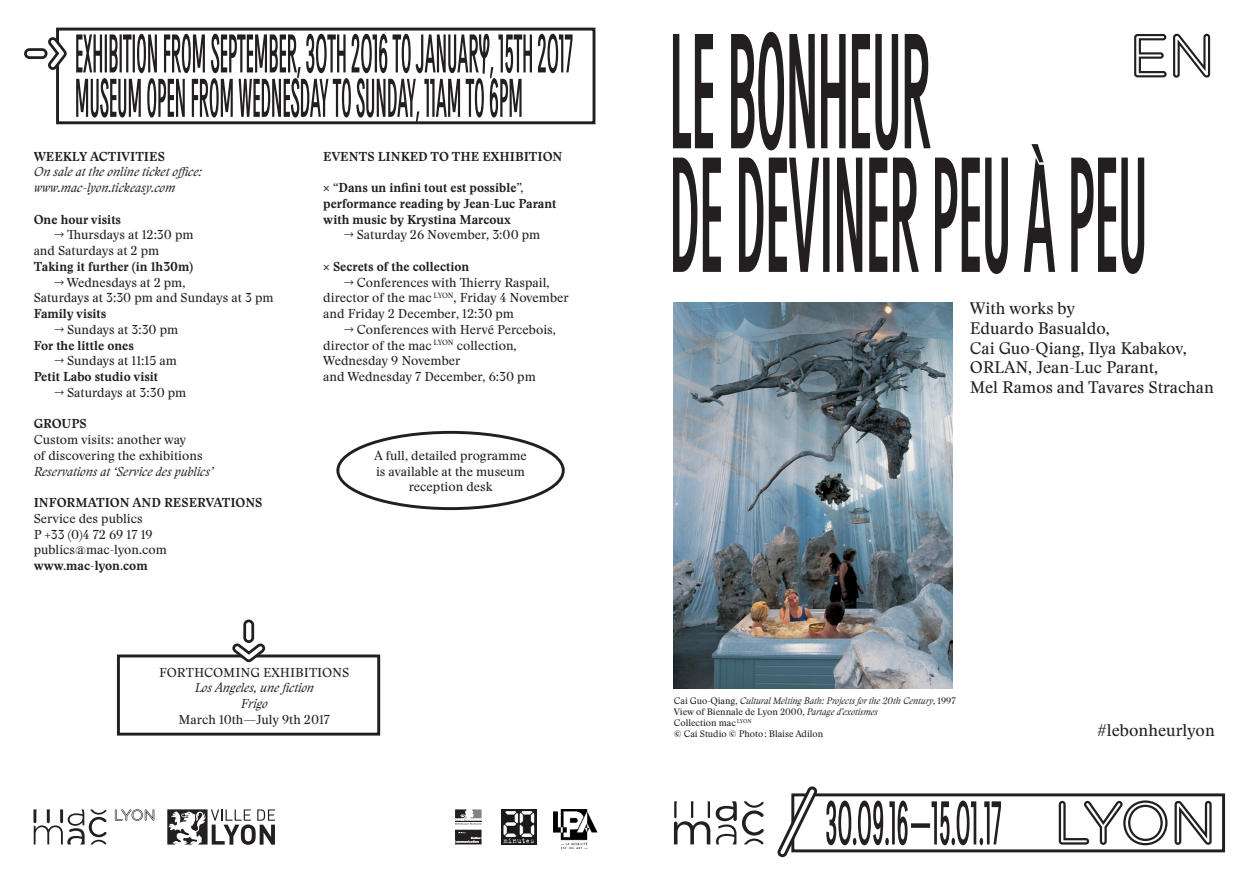
<style>
.page{position:relative;width:1259px;height:893px;background:#fff}
.page>*{position:absolute;margin:0;border:0;box-sizing:border-box;transform-origin:0 0}
.t1{font:16.5px/19.6px "Stanley";color:#231f20}
.t2{font:12.75px/15.8px "Stanley";color:#231f20}
.t3{font:700 12.75px/15.8px "Stanley";color:#231f20}
.t4{font:italic 12.75px/15.8px "Stanley";color:#231f20}
.t5{font:9.3px/11.1px "Stanley";letter-spacing:-.005em;color:#231f20}
.t6{font:italic 9.3px "Stanley";letter-spacing:-.005em;color:#231f20}
.s1{font-style:normal}
.s2{font-style:italic}
</style>
<div class="page">
<div style="left:791px;top:793px;width:434px;height:59px;border:3px solid #231f20"></div>
<svg style="left:777px;top:786px;width:41px;height:72px"></svg>
<svg style="left:674px;top:801px;width:90px;height:43px"></svg>
<svg style="left:1058px;top:800px;width:109px;height:45px"></svg>
<svg style="left:1174px;top:801px;width:37px;height:44px"></svg>
<div style="left:56px;top:28px;width:539px;height:96px;border:3px solid #231f20"></div>
<div style="left:24px;top:48px;width:24px;height:11px;border:3px solid #231f20;border-radius:4px"></div>
<svg style="left:1134px;top:33px;width:77px;height:45px"></svg>
<svg style="left:76px;top:34px;width:496px;height:89px"></svg>
<img style="left:674px;top:302px;width:278px;height:386px">
<div style="left:117px;top:654px;width:263px;height:82px;border:3px solid #231f20"></div>
<div style="left:243px;top:619px;width:11px;height:24px;border:3px solid #231f20;border-radius:4px"></div>
<svg style="left:167px;top:809px;width:108px;height:35px"></svg>
<svg style="left:33px;top:809px;width:73px;height:35px"></svg>
<svg style="left:115px;top:809px;width:39px;height:12px"></svg>
<img style="left:501px;top:809px;width:36px;height:35px">
<svg style="left:455px;top:809px;width:27px;height:35px"></svg>
<img style="left:553px;top:809px;width:44px;height:40px">
<div style="left:336px;top:431px;width:229px;height:79px;border:3px solid #231f20;border-radius:50%"></div>
<svg style="left:673px;top:144px;width:471px;height:130px"></svg>
<svg style="left:673px;top:32px;width:257px;height:118px"></svg>
<svg style="left:826px;top:801px;width:175px;height:44px"></svg>
<svg style="left:25px;top:36px;width:42px;height:35px"></svg>
<svg style="left:231px;top:621px;width:35px;height:42px"></svg>
<p class="t3" style="left:34px;top:148px;width:133px">WEEKLY ACTIVITIES</p>
<p class="t4" style="left:34px;top:164px;width:170px">On sale at the online ticket office: www.mac-lyon.tickeasy.com</p>
<p class="t3" style="left:34px;top:211px;width:89px">One hour visits</p>
<p class="t2" style="left:34px;top:227px;width:161px;text-indent:21px">-&gt; Thursdays at 12:30 pm and Saturdays at 2 pm</p>
<p class="t3" style="left:34px;top:259px;width:161px">Taking it further (in 1h30m)</p>
<p class="t2" style="left:34px;top:274px;width:241px;text-indent:21px">-&gt; Wednesdays at 2 pm,<br>Saturdays at 3:30 pm and Sundays at 3 pm</p>
<p class="t3" style="left:34px;top:306px;width:74px">Family visits</p>
<p class="t2" style="left:55px;top:322px;width:125px">-&gt; Sundays at 3:30 pm</p>
<p class="t3" style="left:34px;top:337px;width:102px">For the little ones</p>
<p class="t2" style="left:55px;top:353px;width:123px">-&gt; Sundays at 11:15 am</p>
<p class="t3" style="left:34px;top:369px;width:126px">Petit Labo studio visit</p>
<p class="t2" style="left:55px;top:385px;width:133px">-&gt; Saturdays at 3:30 pm</p>
<p class="t3" style="left:34px;top:416px;width:54px">GROUPS</p>
<p class="t2" style="left:34px;top:432px;width:170px">Custom visits: another way<br>of discovering the exhibitions</p>
<p class="t4" style="left:34px;top:463px;width:181px">Reservations at ‘Service des publics’</p>
<p class="t3" style="left:34px;top:495px;width:230px">INFORMATION AND RESERVATIONS</p>
<p class="t2" style="left:34px;top:511px;width:121px">Service des publics<br>P +33 (0)4 72 69 17 19</p>
<p class="t2" style="left:34px;top:542px;width:135px">publics@mac-lyon.com</p>
<p class="t3" style="left:34px;top:558px;width:116px">www.mac-lyon.com</p>
<p class="t3" style="left:323px;top:148px;width:240px">EVENTS LINKED TO THE EXHIBITION</p>
<p class="t3" style="left:323px;top:180px;width:235px">× “Dans un infini tout est possible”, performance reading by Jean-Luc Parant with music by Krystina Marcoux</p>
<p class="t2" style="left:344px;top:227px;width:197px">-&gt; Saturday 26 November, 3:00 pm</p>
<p class="t3" style="left:323px;top:259px;width:147px">× Secrets of the collection</p>
<p class="t2" style="left:323px;top:274px;width:247px;text-indent:21px">-&gt; Conferences with Thierry Raspail, director of the mac <sup>LYON</sup>, Friday 4 November and Friday 2 December, 12:30 pm</p>
<p class="t2" style="left:323px;top:322px;width:234px;text-indent:21px">-&gt; Conferences with Hervé Percebois, director of the mac <sup>LYON</sup> collection,<br>Wednesday 9 November<br>and Wednesday 7 December, 6:30 pm</p>
<p class="t2" style="left:374px;top:448px;width:154px;text-align:center">A full, detailed programme is available at the museum reception desk</p>
<p class="t2" style="left:159px;top:664px;width:192px">FORTHCOMING EXHIBITIONS</p>
<p class="t4" style="left:195px;top:680px;width:121px">Los Angeles, une fiction</p>
<p class="t4" style="left:241px;top:696px;width:28px">Frigo</p>
<p class="t2" style="left:178px;top:711px;width:153px">March 10th—July 9th 2017</p>
<p class="t1" style="left:969px;top:299px;width:246px">With works by<br>Eduardo Basualdo,<br>Cai Guo-Qiang, Ilya Kabakov,<br>ORLAN, Jean-Luc Parant,<br>Mel Ramos and Tavares Strachan</p>
<p class="t6" style="left:674px;top:695px;width:283px"><span class="s1">Cai Guo-Qiang,</span> Cultural Melting Bath: Projects for the 20th Century<span class="s1">, 1997</span></p>
<p class="t5" style="left:674px;top:706px;width:205px">View of Biennale de Lyon 2000, <span class="s2">Partage d’exotismes<br></span>Collection mac <sup>LYON</sup></p>
<p class="t5" style="left:674px;top:729px;width:151px">© Cai Studio © Photo : Blaise Adilon</p>
<p class="t1" style="left:1097px;top:720px;width:119px">#lebonheurlyon</p>
</div>
